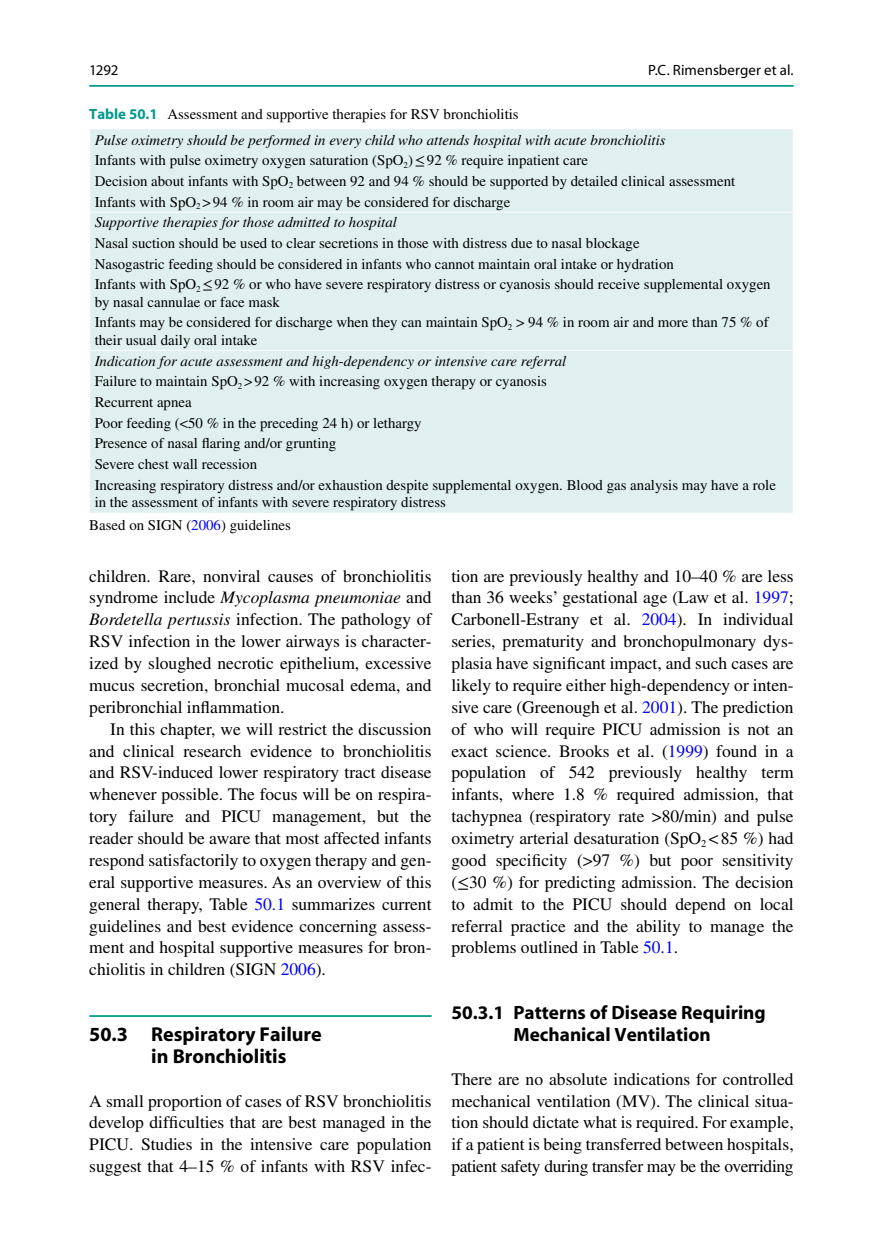
<style>
.page{position:relative;width:883px;height:1260px;background:#fff}
.page>*{position:absolute;margin:0;border:0;box-sizing:border-box;transform-origin:0 0}
.t1{font:700 20.12px/21.9px "Stpdvj Myriad";color:#000}
.t2{font:700 19.25px/21.9px "Stpdvj Myriad";color:#000;text-align:center}
.t3{font:17.5px/21.9px "Dknhjp Times";color:#000;text-align:justify}
.t4{font:italic 17.5px "Xpgypk Times";color:#000}
.t5{font:14.88px/20.7px "Dknhjp Times";color:#000}
.t6{font:italic 14.88px "Xpgypk Times";color:#000}
.t7{font:14.88px "Ypkqwc Myriad";letter-spacing:.005em;color:#000}
.s1{font-family:"Stpdvj Myriad";font-weight:700;color:#00998a}
.s2{font-family:"Lfnglt STIX General"}
.s3{font-family:"Dknhjp Times";font-style:normal}
.s4{color:#0000fa}
.s5{font-family:"Xpgypk Times";font-style:italic}
</style>
<div class="page">
<hr style="left:89px;top:1015px;width:343px;height:2px;background:#00998a">
<div style="left:90px;top:129px;width:703px;height:384px;background:#e0f0ef"></div>
<hr style="left:89px;top:212px;width:705px;height:1px;background:#fff">
<hr style="left:89px;top:350px;width:705px;height:1px;background:#fff">
<hr style="left:89px;top:85px;width:705px;height:2px;background:#00998a">
<p class="t7" style="left:89px;top:64px;width:31px">1292</p>
<p class="t7" style="left:648px;top:64px;width:147px">P.C. Rimensberger et al.</p>
<p class="t5" style="left:89px;top:105px;width:431px"><span class="s1">Table 50.1</span> Assessment and supportive therapies for RSV bronchiolitis</p>
<p class="t6" style="left:95px;top:134px;width:572px">Pulse oximetry should be performed in every child who attends hospital with acute bronchiolitis</p>
<p class="t5" style="left:95px;top:152px;width:642px">Infants with pulse oximetry oxygen saturation (SpO <sub>2</sub> ) <span class="s2">≤</span> 92 % require inpatient care<br>Decision about infants with SpO <sub>2</sub> between 92 and 94 % should be supported by detailed clinical assessment<br>Infants with SpO <sub>2</sub> &gt; 94 % in room air may be considered for discharge</p>
<p class="t6" style="left:95px;top:217px;width:304px">Supportive therapies for those admitted to hospital</p>
<p class="t5" style="left:95px;top:234px;width:678px">Nasal suction should be used to clear secretions in those with distress due to nasal blockage<br>Nasogastric feeding should be considered in infants who cannot maintain oral intake or hydration<br>Infants with SpO <sub>2</sub> <span class="s2">≤</span> 92 % or who have severe respiratory distress or cyanosis should receive supplemental oxygen</p>
<p class="t5" style="left:95px;top:293px;width:676px">by nasal cannulae or face mask<br>Infants may be considered for discharge when they can maintain SpO <sub>2</sub> &gt; 94 % in room air and more than 75 % of</p>
<p class="t5" style="left:95px;top:331px;width:164px">their usual daily oral intake</p>
<p class="t6" style="left:95px;top:355px;width:473px">Indication for acute assessment and high <span class="s3">-</span> dependency or intensive care referral</p>
<p class="t5" style="left:95px;top:372px;width:683px">Failure to maintain SpO <sub>2</sub> &gt; 92 % with increasing oxygen therapy or cyanosis<br>Recurrent apnea<br>Poor feeding (&lt;50 % in the preceding 24 h) or lethargy<br>Presence of nasal flaring and/or grunting<br>Severe chest wall recession<br>Increasing respiratory distress and/or exhaustion despite supplemental oxygen. Blood gas analysis may have a role</p>
<p class="t5" style="left:89px;top:492px;width:358px;line-height:23.4px;text-indent:5px">in the assessment of infants with severe respiratory distress<br>Based on SIGN ( <span class="s4">2006</span> ) guidelines</p>
<p class="t3" style="left:89px;top:566px;width:344px">children. Rare, nonviral causes of bronchiolitis</p>
<p class="t4" style="left:89px;top:591px;width:344px"><span class="s3">syndrome include</span> Mycoplasma pneumoniae <span class="s3">and</span></p>
<p class="t3" style="left:89px;top:610px;width:344px"><span class="s5">Bordetella pertussis</span> infection. The pathology of RSV infection in the lower airways is character&shy;ized by sloughed necrotic epithelium, excessive mucus secretion, bronchial mucosal edema, and peribronchial inflammation.</p>
<p class="t3" style="left:89px;top:720px;width:344px;text-indent:21px">In this chapter, we will restrict the discussion and clinical research evidence to bronchiolitis and RSV-induced lower respiratory tract disease whenever possible. The focus will be on respira&shy;tory failure and PICU management, but the reader should be aware that most affected infants respond satisfactorily to oxygen therapy and gen&shy;eral supportive measures. As an overview of this general therapy, Table <span class="s4">50.1</span> summarizes current guidelines and best evidence concerning assess&shy;ment and hospital supportive measures for bron&shy;chiolitis in children (SIGN <span class="s4">2006</span> ).</p>
<p class="t1" style="left:151px;top:1025px;width:172px;text-indent:-62px">50.3 Respiratory Failure in Bronchiolitis</p>
<p class="t3" style="left:89px;top:1091px;width:344px">A small proportion of cases of RSV bronchiolitis develop difficulties that are best managed in the PICU. Studies in the intensive care population suggest that 4–15 % of infants with RSV infec-</p>
<p class="t3" style="left:451px;top:566px;width:344px">tion are previously healthy and 10–40 % are less than 36 weeks’ gestational age (Law et al. <span class="s4">1997</span> ; Carbonell-Estrany et al. <span class="s4">2004</span> ). In individual series, prematurity and bronchopulmonary dys&shy;plasia have significant impact, and such cases are likely to require either high-dependency or inten&shy;sive care (Greenough et al. <span class="s4">2001</span> ). The prediction of who will require PICU admission is not an exact science. Brooks et al. ( <span class="s4">1999</span> ) found in a population of 542 previously healthy term infants, where 1.8 % required admission, that tachypnea (respiratory rate &gt;80/min) and pulse oximetry arterial desaturation (SpO <sub>2</sub> &lt; 85 %) had good specificity (&gt;97 %) but poor sensitivity (<span class="s2">≤</span>30 %) for predicting admission. The decision to admit to the PICU should depend on local referral practice and the ability to manage the problems outlined in Table <span class="s4">50.1</span> .</p>
<p class="t2" style="left:451px;top:1003px;width:316px">50.3.1 Patterns of Disease Requiring<br>Mechanical Ventilation</p>
<p class="t3" style="left:451px;top:1070px;width:344px">There are no absolute indications for controlled mechanical ventilation (MV). The clinical situa&shy;tion should dictate what is required. For example, if a patient is being transferred between hospitals, patient safety during transfer may be the overriding</p>
</div>
